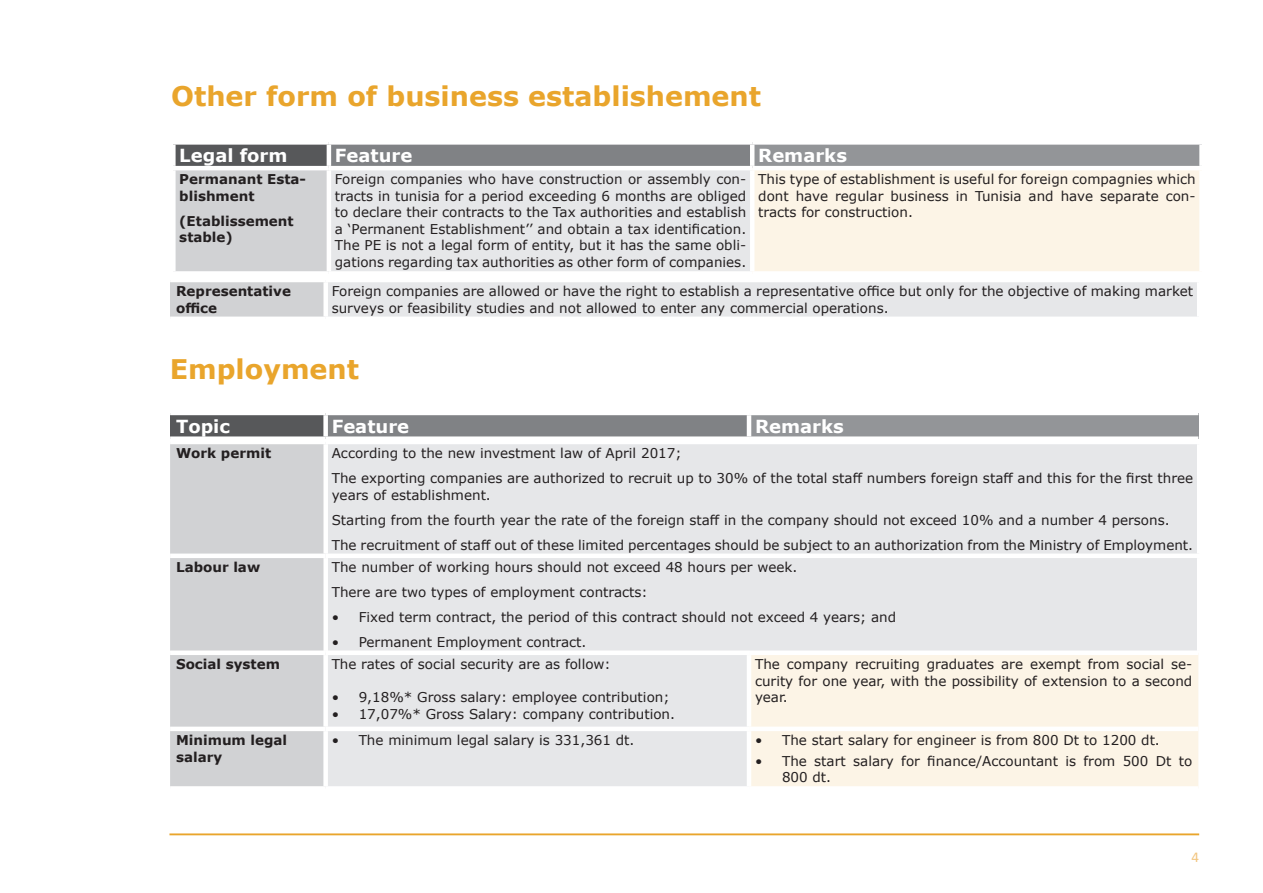
<style>
.page{position:relative;width:1263px;height:893px;background:#fff}
.page>*{position:absolute;margin:0;border:0;box-sizing:border-box;transform-origin:0 0}
.t1{font:700 27px "Verdana";color:#e9a52c}
.t2{font:700 18px "Verdana";color:#fff}
.t3{font:15px "Calibri";color:#f2c57f}
.t4{font:13.5px/16.5px "Verdana";color:#231f20}
.t5{font:700 13.5px/16.5px "Verdana";color:#231f20}
</style>
<div class="page">
<hr style="left:169px;top:833px;width:1030px;height:2px;background:#e9a52c">
<div style="left:328px;top:444px;width:869px;height:206px;background:#e6e7e9"></div>
<hr style="left:326px;top:554px;width:875px;height:4px;background:#fff">
<div style="left:173px;top:142px;width:156px;height:26px;background:#57585a"></div>
<div style="left:329px;top:142px;width:423px;height:26px;background:#808285"></div>
<div style="left:752px;top:142px;width:449px;height:26px;background:#939598"></div>
<div style="left:173px;top:168px;width:156px;height:105px;background:#d1d2d4"></div>
<div style="left:329px;top:168px;width:423px;height:105px;background:#e6e7e9"></div>
<div style="left:752px;top:168px;width:449px;height:105px;background:#fcf4e6"></div>
<div style="left:171px;top:140px;width:158px;height:5px;background:#fff"></div>
<div style="left:171px;top:145px;width:5px;height:21px;background:#fff"></div>
<div style="left:329px;top:140px;width:423px;height:5px;background:#fff"></div>
<hr style="left:327px;top:145px;width:4px;height:21px;background:#fff">
<div style="left:752px;top:140px;width:452px;height:5px;background:#fff"></div>
<hr style="left:750px;top:145px;width:4px;height:21px;background:#fff">
<div style="left:1199px;top:145px;width:5px;height:21px;background:#fff"></div>
<hr style="left:171px;top:166px;width:158px;height:4px;background:#fff">
<div style="left:171px;top:170px;width:5px;height:101px;background:#fff"></div>
<hr style="left:329px;top:166px;width:423px;height:4px;background:#fff">
<hr style="left:327px;top:170px;width:4px;height:101px;background:#fff">
<hr style="left:752px;top:166px;width:452px;height:4px;background:#fff">
<hr style="left:750px;top:170px;width:4px;height:101px;background:#fff">
<div style="left:1199px;top:170px;width:5px;height:101px;background:#fff"></div>
<div style="left:171px;top:271px;width:158px;height:5px;background:#fff"></div>
<div style="left:329px;top:271px;width:423px;height:5px;background:#fff"></div>
<div style="left:752px;top:271px;width:452px;height:5px;background:#fff"></div>
<div style="left:170px;top:413px;width:156px;height:26px;background:#57585a"></div>
<div style="left:326px;top:413px;width:423px;height:26px;background:#808285"></div>
<div style="left:749px;top:413px;width:449px;height:26px;background:#939598"></div>
<hr style="left:170px;top:411px;width:156px;height:4px;background:#fff">
<hr style="left:326px;top:411px;width:423px;height:4px;background:#fff">
<div style="left:323px;top:415px;width:5px;height:21px;background:#fff"></div>
<hr style="left:749px;top:411px;width:449px;height:4px;background:#fff">
<hr style="left:747px;top:415px;width:4px;height:21px;background:#fff">
<div style="left:170px;top:436px;width:156px;height:5px;background:#fff"></div>
<div style="left:326px;top:436px;width:423px;height:5px;background:#fff"></div>
<div style="left:749px;top:436px;width:449px;height:5px;background:#fff"></div>
<div style="left:170px;top:444px;width:155px;height:342px;background:#d1d2d4"></div>
<div style="left:328px;top:655px;width:419px;height:131px;background:#e6e7e9"></div>
<div style="left:751px;top:655px;width:447px;height:131px;background:#fcf4e6"></div>
<div style="left:170px;top:650px;width:156px;height:5px;background:#fff"></div>
<div style="left:323px;top:655px;width:5px;height:72px;background:#fff"></div>
<hr style="left:170px;top:727px;width:156px;height:4px;background:#fff">
<hr style="left:326px;top:727px;width:423px;height:4px;background:#fff">
<div style="left:323px;top:731px;width:5px;height:55px;background:#fff"></div>
<hr style="left:749px;top:727px;width:449px;height:4px;background:#fff">
<div style="left:170px;top:280px;width:156px;height:39px;background:#d1d2d4"></div>
<div style="left:326px;top:280px;width:873px;height:39px;background:#e6e7e9"></div>
<hr style="left:170px;top:278px;width:156px;height:4px;background:#fff">
<hr style="left:326px;top:278px;width:875px;height:4px;background:#fff">
<div style="left:323px;top:282px;width:5px;height:35px;background:#fff"></div>
<hr style="left:1197px;top:282px;width:4px;height:35px;background:#fff">
<hr style="left:170px;top:317px;width:156px;height:4px;background:#fff">
<hr style="left:326px;top:317px;width:875px;height:4px;background:#fff">
<h1 class="t1" style="left:171px;top:77px;width:591px">Other form of business establishement</h1>
<h2 class="t2" style="left:179px;top:143px;width:110px">Legal form</h2>
<h2 class="t2" style="left:335px;top:143px;width:79px">Feature</h2>
<h2 class="t2" style="left:758px;top:143px;width:90px">Remarks</h2>
<p class="t5" style="left:179px;top:171px;width:128px">Permanant Esta&shy;blishment</p>
<p class="t5" style="left:179px;top:213px;width:116px">(Etablissement stable)</p>
<p class="t4" style="left:335px;top:171px;width:413px;text-align:justify">Foreign companies who have construction or assembly con&shy;tracts in tunisia for a period exceeding 6 months are obliged to declare their contracts to the Tax authorities and establish a ‘Permanent Establishment’’ and obtain a tax identification.<br>The PE is not a legal form of entity, but it has the same obli&shy;gations regarding tax authorities as other form of companies.</p>
<p class="t4" style="left:758px;top:171px;width:439px;text-align:justify">This type of establishment is useful for foreign compagnies which dont have regular business in Tunisia and have separate con&shy;tracts for construction.</p>
<p class="t5" style="left:176px;top:283px;width:116px">Representative office</p>
<p class="t4" style="left:332px;top:283px;width:863px">Foreign companies are allowed or have the right to establish a representative office but only for the objective of making market surveys or feasibility studies and not allowed to enter any commercial operations.</p>
<h1 class="t1" style="left:170px;top:350px;width:191px">Employment</h1>
<h2 class="t2" style="left:176px;top:413px;width:55px">Topic</h2>
<h2 class="t2" style="left:332px;top:413px;width:79px">Feature</h2>
<h2 class="t2" style="left:755px;top:413px;width:90px">Remarks</h2>
<p class="t5" style="left:176px;top:445px;width:97px">Work permit</p>
<p class="t4" style="left:332px;top:441px;width:863px;line-height:25px">According to the new investment law of April 2017;<br>The exporting companies are authorized to recruit up to 30% of the total staff numbers foreign staff and this for the first three</p>
<p class="t4" style="left:332px;top:482px;width:863px;line-height:25px">years of establishment.<br>Starting from the fourth year the rate of the foreign staff in the company should not exceed 10% and a number 4 persons.<br>The recruitment of staff out of these limited percentages should be subject to an authorization from the Ministry of Employment.</p>
<p class="t5" style="left:176px;top:559px;width:86px">Labour law</p>
<p class="t4" style="left:332px;top:555px;width:467px;line-height:25px">The number of working hours should not exceed 48 hours per week.<br>There are two types of employment contracts:</p>
<p class="t4" style="left:332px;top:609px;width:566px">• Fixed term contract, the period of this contract should not exceed 4 years; and</p>
<p class="t4" style="left:332px;top:634px;width:256px">• Permanent Employment contract.</p>
<p class="t5" style="left:176px;top:656px;width:105px">Social system</p>
<p class="t4" style="left:332px;top:656px;width:281px">The rates of social security are as follow:</p>
<p class="t4" style="left:332px;top:689px;width:339px">• 9,18%* Gross salary: employee contribution;</p>
<p class="t4" style="left:332px;top:705px;width:345px">• 17,07%* Gross Salary: company contribution.</p>
<p class="t4" style="left:755px;top:656px;width:439px;text-align:justify">The company recruiting graduates are exempt from social se&shy;curity for one year, with the possibility of extension to a second year.</p>
<p class="t5" style="left:176px;top:732px;width:113px">Minimum legal salary</p>
<p class="t4" style="left:332px;top:732px;width:304px">• The minimum legal salary is 331,361 dt.</p>
<p class="t4" style="left:755px;top:732px;width:406px">• The start salary for engineer is from 800 Dt to 1200 dt.</p>
<p class="t4" style="left:782px;top:753px;width:412px;text-indent:-27px">• The start salary for finance/Accountant is from 500 Dt to<br>800 dt.</p>
<p class="t3" style="left:1191px;top:846px;width:9px">4</p>
</div>
